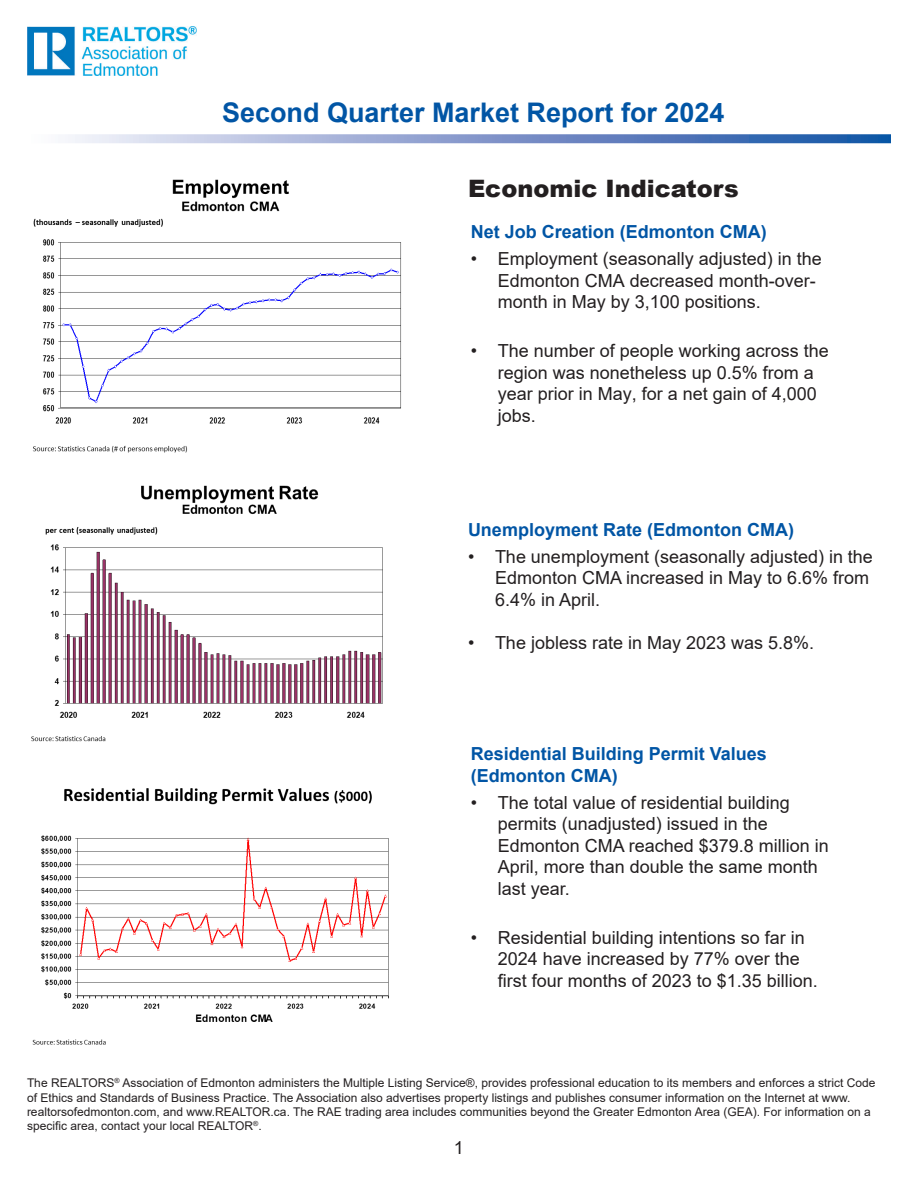
<style>
.page{position:relative;width:918px;height:1188px;background:#fff}
.page>*{position:absolute;margin:0;border:0;box-sizing:border-box;transform-origin:0 0}
.t1{font:700 27px "Arial";color:#0155a5}
.t2{font:900 24px "Arial";color:#231f20}
.t3{font:18px/21.6px "Arial";color:#231f20}
.t4{font:700 18px/21.6px "Arial";color:#0155a5}
.t5{font:12px/14.4px "Arial";color:#231f20}
</style>
<div class="page">
<img style="left:33px;top:179px;width:368px;height:274px">
<img style="left:31px;top:485px;width:352px;height:257px">
<img style="left:32px;top:788px;width:357px;height:257px">
<img style="left:27px;top:27px;width:169px;height:49px">
<svg style="left:68px;top:134px;width:823px;height:9px;background:#869ecd"></svg>
<p class="t1" style="left:222px;top:93px;width:504px">Second Quarter Market Report for 2024</p>
<p class="t2" style="left:468px;top:171px;width:272px">Economic Indicators</p>
<p class="t4" style="left:471px;top:221px;width:297px">Net Job Creation (Edmonton CMA)</p>
<p class="t3" style="left:498px;top:248px;width:326px;text-indent:-27px">• Employment (seasonally adjusted) in the<br>Edmonton CMA decreased month-over&shy;month in May by 3,100 positions.</p>
<p class="t3" style="left:498px;top:340px;width:333px;text-indent:-27px">• The number of people working across the region was nonetheless up 0.5% from a year prior in May, for a net gain of 4,000 jobs.</p>
<p class="t4" style="left:468px;top:519px;width:327px">Unemployment Rate (Edmonton CMA)</p>
<p class="t3" style="left:495px;top:545px;width:379px;text-indent:-27px">• The unemployment (seasonally adjusted) in the<br>Edmonton CMA increased in May to 6.6% from<br>6.4% in April.</p>
<p class="t3" style="left:468px;top:631px;width:348px">• The jobless rate in May 2023 was 5.8%.</p>
<p class="t4" style="left:471px;top:743px;width:298px">Residential Building Permit Values (Edmonton CMA)</p>
<p class="t3" style="left:498px;top:791px;width:333px;text-indent:-27px">• The total value of residential building permits (unadjusted) issued in the<br>Edmonton CMA reached $379.8 million in<br>April, more than double the same month last year.</p>
<p class="t3" style="left:498px;top:926px;width:322px;text-indent:-27px">• Residential building intentions so far in<br>2024 have increased by 77% over the first four months of 2023 to $1.35 billion.</p>
<p class="t5" style="left:27px;top:1076px;width:850px">The REALTORS<sup>®</sup> Association of Edmonton administers the Multiple Listing Service®, provides professional education to its members and enforces a strict Code of Ethics and Standards of Business Practice. The Association also advertises property listings and publishes consumer information on the Internet at www. realtorsofedmonton.com, and www.REALTOR.ca. The RAE trading area includes communities beyond the Greater Edmonton Area (GEA). For information on a specific area, contact your local REALTOR<sup>®</sup>.</p>
<p class="t3" style="left:454px;top:1136px;width:12px">1</p>
</div>
